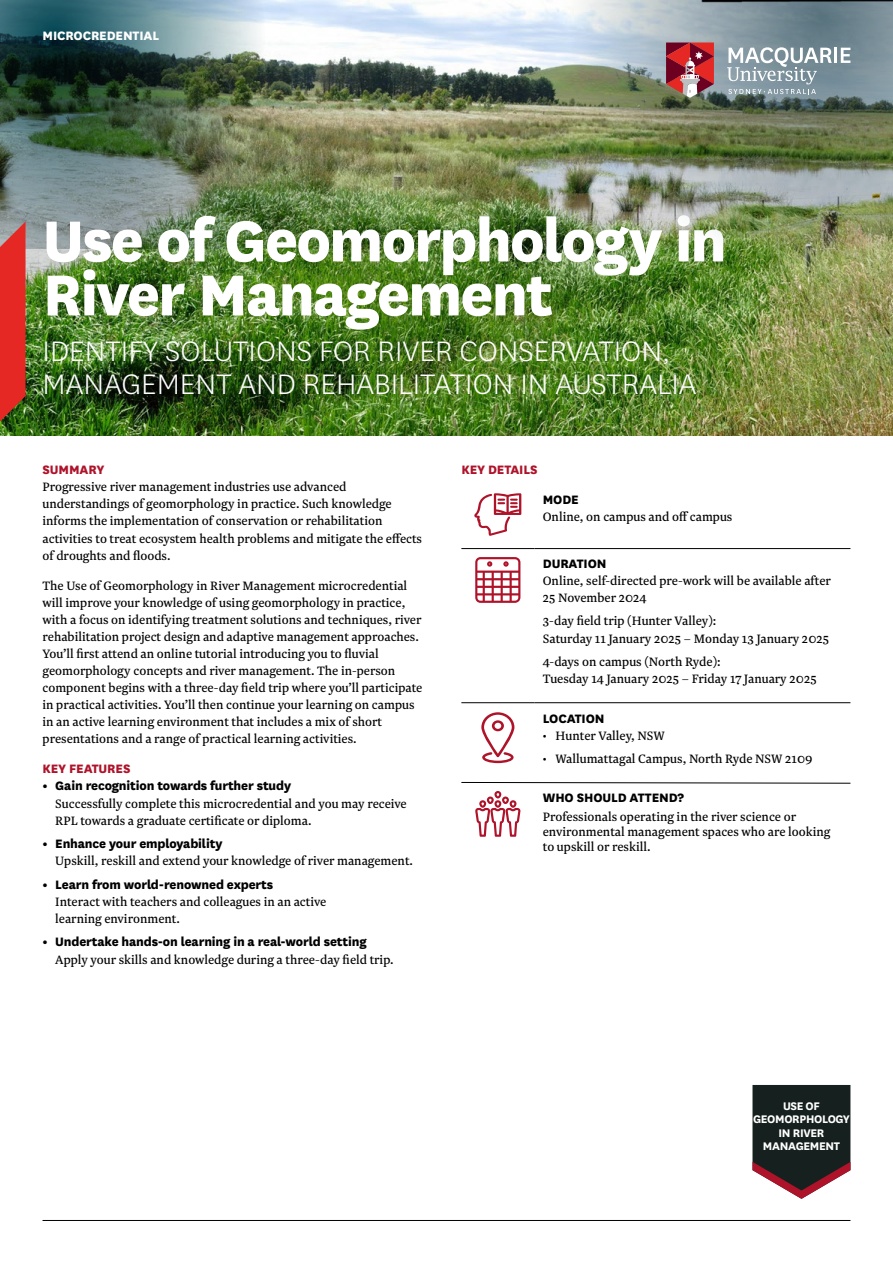
<style>
.page{position:relative;width:893px;height:1263px;background:#fff}
.page>*{position:absolute;margin:0;border:0;box-sizing:border-box;transform-origin:0 0}
.t1{font:800 67.5px/54px "National";letter-spacing:-.03em;color:#fff}
.t2{font:300 33px/33px "National";color:#fff}
.t3{font:14.25px/17.1px "Newzald";color:#000}
.t4{font:800 14.25px "National";letter-spacing:-.01em;color:#000}
.t5{font:800 14.25px "National";letter-spacing:-.01em;color:#ae132a}
.t6{font:800 14.25px "National";letter-spacing:-.01em;color:#fff}
.t7{font:700 12.9px/13.5px "National";letter-spacing:-.025em;color:#fff;text-align:center}
</style>
<div class="page">
<img style="left:0;top:0;width:893px;height:435px">
<img style="left:265px;top:93px;width:226px;height:156px">
<img style="left:0;top:0;width:265px;height:249px">
<svg style="left:0;top:222px;width:26px;height:199px;background:#d3342b"></svg>
<hr style="left:43px;top:1220px;width:807px;height:1px;background:#000">
<svg style="left:752px;top:1085px;width:98px;height:114px;background:#3f3d3d"></svg>
<img style="left:569px;top:0;width:324px;height:268px">
<hr style="left:834px;top:48px;width:3px;height:15px;background:#fff">
<svg style="left:841px;top:48px;width:9px;height:15px"></svg>
<svg style="left:666px;top:43px;width:48px;height:55px;background:#aa444c"></svg>
<svg style="left:727px;top:47px;width:105px;height:47px;background:#9cacb4"></svg>
<hr style="left:461px;top:548px;width:73px;height:1px;background:#000">
<hr style="left:534px;top:548px;width:316px;height:1px;background:#000">
<hr style="left:461px;top:702px;width:73px;height:1px;background:#000">
<hr style="left:534px;top:702px;width:316px;height:1px;background:#000">
<svg style="left:474px;top:493px;width:47px;height:43px"></svg>
<svg style="left:475px;top:557px;width:45px;height:46px"></svg>
<svg style="left:475px;top:791px;width:46px;height:46px"></svg>
<svg style="left:461px;top:782px;width:390px;height:1px"></svg>
<svg style="left:481px;top:712px;width:33px;height:51px"></svg>
<p class="t6" style="left:43px;top:26px;width:118px">MICROCREDENTIAL</p>
<h1 class="t1" style="left:43px;top:208px;width:686px">Use of Geomorphology in<br>River Management</h1>
<h2 class="t2" style="left:43px;top:334px;width:655px">IDENTIFY SOLUTIONS FOR RIVER CONSERVATION,<br>MANAGEMENT AND REHABILITATION IN AUSTRALIA</h2>
<p class="t5" style="left:43px;top:459px;width:63px">SUMMARY</p>
<p class="t3" style="left:43px;top:478px;width:381px">Progressive river management industries use advanced understandings of geomorphology in practice. Such knowledge informs the implementation of conservation or rehabilitation activities to treat ecosystem health problems and mitigate the effects of droughts and floods.</p>
<p class="t3" style="left:43px;top:576px;width:381px">The Use of Geomorphology in River Management microcredential will improve your knowledge of using geomorphology in practice, with a focus on identifying treatment solutions and techniques, river rehabilitation project design and adaptive management approaches.<br>You’ll first attend an online tutorial introducing you to fluvial geomorphology concepts and river management. The in-person component begins with a three-day field trip where you’ll participate in practical activities. You’ll then continue your learning on campus in an active learning environment that includes a mix of short presentations and a range of practical learning activities.</p>
<p class="t5" style="left:43px;top:759px;width:90px">KEY FEATURES</p>
<p class="t4" style="left:43px;top:776px;width:250px">• Gain recognition towards further study</p>
<p class="t3" style="left:55px;top:794px;width:353px">Successfully complete this microcredential and you may receive<br>RPL towards a graduate certificate or diploma.</p>
<p class="t4" style="left:43px;top:833px;width:181px">• Enhance your employability</p>
<p class="t3" style="left:55px;top:852px;width:359px">Upskill, reskill and extend your knowledge of river management.</p>
<p class="t4" style="left:43px;top:874px;width:232px">• Learn from world-renowned experts</p>
<p class="t3" style="left:55px;top:893px;width:272px">Interact with teachers and colleagues in an active learning environment.</p>
<p class="t4" style="left:43px;top:932px;width:326px">• Undertake hands-on learning in a real-world setting</p>
<p class="t3" style="left:55px;top:950px;width:340px">Apply your skills and knowledge during a three-day field trip.</p>
<p class="t5" style="left:461px;top:459px;width:78px">KEY DETAILS</p>
<p class="t4" style="left:543px;top:489px;width:37px">MODE</p>
<p class="t3" style="left:543px;top:508px;width:191px">Online, on campus and off campus</p>
<p class="t4" style="left:543px;top:553px;width:65px">DURATION</p>
<p class="t3" style="left:543px;top:572px;width:290px">Online, self-directed pre-work will be available after<br>25 November 2024</p>
<p class="t3" style="left:543px;top:612px;width:288px">3-day field trip (Hunter Valley):<br>Saturday 11 January 2025 – Monday 13 January 2025</p>
<p class="t3" style="left:543px;top:653px;width:275px">4-days on campus (North Ryde):<br>Tuesday 14 January 2025 – Friday 17 January 2025</p>
<p class="t4" style="left:543px;top:708px;width:63px">LOCATION</p>
<p class="t3" style="left:543px;top:727px;width:123px">• Hunter Valley, NSW</p>
<p class="t3" style="left:543px;top:750px;width:271px">• Wallumattagal Campus, North Ryde NSW 2109</p>
<p class="t4" style="left:543px;top:787px;width:143px">WHO SHOULD ATTEND?</p>
<p class="t3" style="left:543px;top:809px;width:289px;line-height:15px">Professionals operating in the river science or environmental management spaces who are looking to upskill or reskill.</p>
<p class="t7" style="left:753px;top:1098px;width:98px">USE OF<br>GEOMORPHOLOGY<br>IN RIVER<br>MANAGEMENT</p>
</div>
